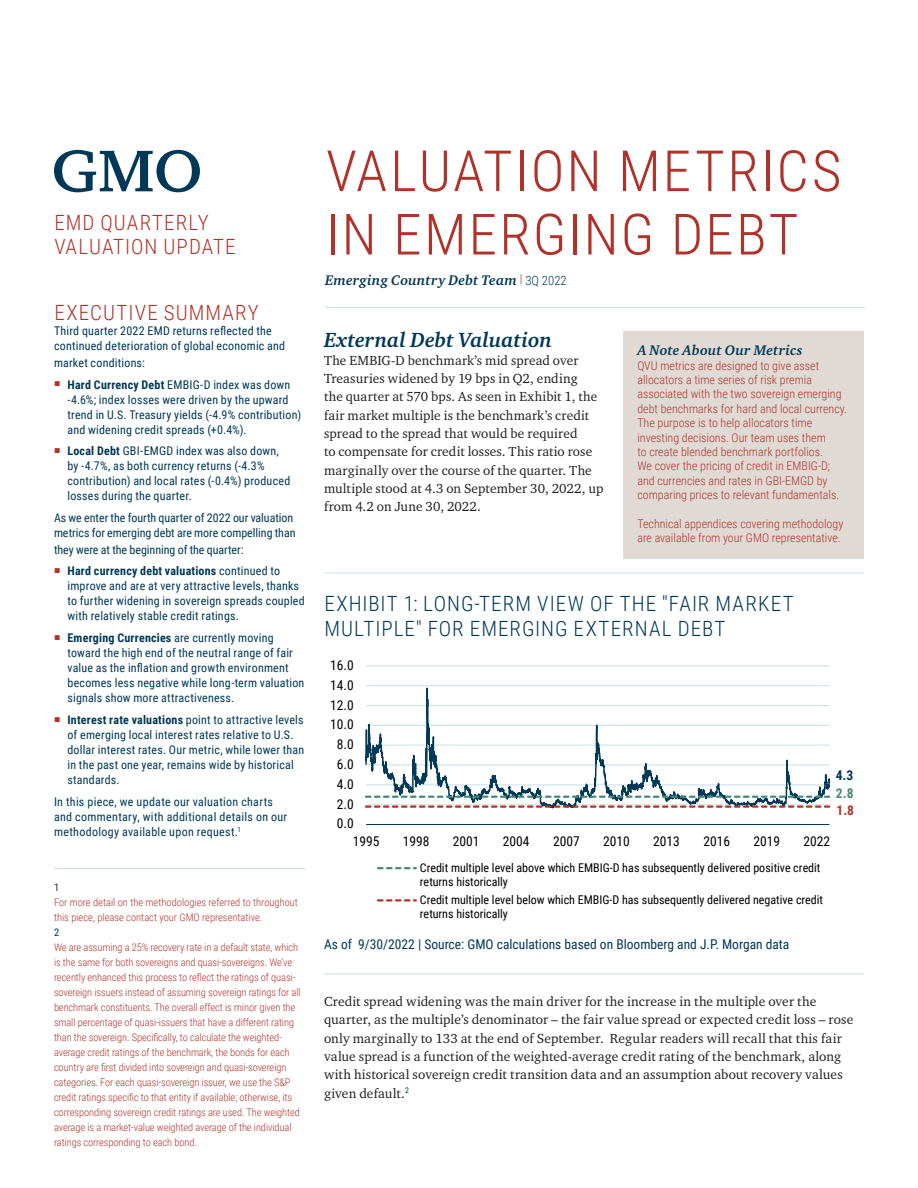
<style>
.page{position:relative;width:918px;height:1188px;background:#fff}
.page>*{position:absolute;margin:0;border:0;box-sizing:border-box;transform-origin:0 0}
.t1{font:300 57px/63.3px "Roboto Condensed";letter-spacing:.035em;color:#af332a}
.Chart_title{font:300 21px/24.3px "Roboto Condensed";letter-spacing:.05em;color:#013856}
.t2{font:300 21px/24.3px "Roboto Condensed";letter-spacing:.05em;color:#af332a}
.t3{font:italic 700 21px "Charter ITC Std";letter-spacing:.005em;color:#013856}
.t4{font:italic 700 14.25px "Charter ITC Std";letter-spacing:.015em;color:#013856}
.Body_copy{font:13.5px/18.3px "Charter ITC Std";letter-spacing:.01em;color:#231f20}
.t5{font:13.5px "Roboto Condensed";color:#000}
.Chart_disclosure{font:13.5px "Roboto Condensed";color:#013856}
.t6{font:700 13.5px/17.4px "Roboto Condensed";color:#013957;text-align:justify}
.Executive_Summary{font:12px/15px "Roboto Condensed";letter-spacing:.015em;color:#013856}
.Sidebar{font:300 12px/14.4px "Roboto Condensed";color:#af332a}
.t7{font:12px/14.4px "Roboto Condensed";letter-spacing:-.005em;color:#000}
.Executive_Summary-2{font:12px/15px "Roboto Condensed";letter-spacing:-.005em;color:#013856}
.Footnote{font:300 10.5px/15px "Roboto Condensed";letter-spacing:-.01em;color:#af332a}
.s1{font-weight:700}
.s2{font-weight:400;color:#013856}
.s3{font-family:"Roboto Condensed";font-weight:300;font-style:normal;font-size:12.3px;color:#af332a}
.s4{font-family:"Roboto Condensed";font-weight:300;font-style:normal;font-size:12.75px}
.s5{color:#478976}
.s6{color:#af332b}
</style>
<div class="page">
<svg style="left:54px;top:150px;width:146px;height:42px"></svg>
<hr style="left:324px;top:573px;width:540px;height:1px;background:#c8dfe9">
<hr style="left:324px;top:974px;width:540px;height:1px;background:#c8dfe9">
<hr style="left:325px;top:307px;width:540px;height:1px;background:#c8dfe9">
<hr style="left:54px;top:868px;width:252px;height:1px;background:#c8dfe9">
<svg style="left:366px;top:666px;width:464px;height:159px"></svg>
<svg style="left:366px;top:794px;width:464px;height:15px"></svg>
<svg style="left:378px;top:867px;width:38px;height:2px"></svg>
<svg style="left:378px;top:899px;width:38px;height:3px"></svg>
<div style="left:624px;top:331px;width:240px;height:227px;background:#e1dad4"></div>
<h2 class="t2" style="left:54px;top:209px;width:183px">EMD QUARTERLY<br>VALUATION UPDATE</h2>
<h3 class="t2" style="left:54px;top:300px;width:206px">EXECUTIVE SUMMARY</h3>
<p class="Executive_Summary" style="left:54px;top:323px;width:233px">Third quarter 2022 EMD returns reflected the continued deterioration of global economic and</p>
<p class="Executive_Summary" style="left:54px;top:355px;width:93px">market conditions:</p>
<p class="Executive_Summary" style="left:68px;top:377px;width:235px;text-indent:-14px"><sup>■</sup> <span class="s1">Hard Currency Debt</span> EMBIG-D index was down -4.6%; index losses were driven by the upward trend in U.S. Treasury yields (-4.9% contribution) and widening credit spreads (+0.4%).</p>
<p class="Executive_Summary" style="left:68px;top:443px;width:224px;text-indent:-14px"><sup>■</sup> <span class="s1">Local Debt</span> GBI-EMGD index was also down, by -4.7%, as both currency returns (-4.3% contribution) and local rates (-0.4%) produced losses during the quarter.</p>
<p class="Executive_Summary-2" style="left:54px;top:510px;width:243px">As we enter the fourth quarter of 2022 our valuation metrics for emerging debt are more compelling than</p>
<p class="Executive_Summary-2" style="left:54px;top:542px;width:191px">they were at the beginning of the quarter:</p>
<p class="Executive_Summary" style="left:68px;top:563px;width:239px;text-indent:-14px"><sup>■</sup> <span class="s1">Hard currency debt valuations</span> continued to improve and are at very attractive levels, thanks to further widening in sovereign spreads coupled with relatively stable credit ratings.</p>
<p class="Executive_Summary" style="left:68px;top:630px;width:238px;text-indent:-14px"><sup>■</sup> <span class="s1">Emerging Currencies</span> are currently moving toward the high end of the neutral range of fair value as the inflation and growth environment becomes less negative while long-term valuation signals show more attractiveness.</p>
<p class="Executive_Summary" style="left:68px;top:712px;width:238px;text-indent:-14px"><sup>■</sup> <span class="s1">Interest rate valuations</span> point to attractive levels of emerging local interest rates relative to U.S. dollar interest rates. Our metric, while lower than in the past one year, remains wide by historical standards.</p>
<p class="Executive_Summary" style="left:54px;top:794px;width:235px">In this piece, we update our valuation charts and commentary, with additional details on our methodology available upon request.<sup>1</sup></p>
<p class="Footnote" style="left:54px;top:879px;width:245px"><span class="s2">1<br></span>For more detail on the methodologies referred to throughout this piece, please contact your GMO representative.</p>
<p class="Footnote" style="left:54px;top:924px;width:248px"><span class="s2">2<br></span>We are assuming a 25% recovery rate in a default state, which is the same for both sovereigns and quasi-sovereigns. We’ve recently enhanced this process to reflect the ratings of quasi&shy;sovereign issuers instead of assuming sovereign ratings for all benchmark constituents. The overall effect is minor given the small percentage of quasi-issuers that have a different rating than the sovereign. Specifically, to calculate the weighted&shy;average credit ratings of the benchmark, the bonds for each country are first divided into sovereign and quasi-sovereign categories. For each quasi-sovereign issuer, we use the S&amp;P credit ratings specific to that entity if available; otherwise, its corresponding sovereign credit ratings are used. The weighted average is a market-value weighted average of the individual ratings corresponding to each bond.</p>
<h1 class="t1" style="left:326px;top:137px;width:517px">VALUATION METRICS<br>IN EMERGING DEBT</h1>
<h4 class="t4" style="left:325px;top:271px;width:243px">Emerging Country Debt Team <span class="s3">|</span> <span class="s4">3Q 2022</span></h4>
<h2 class="t3" style="left:324px;top:326px;width:230px">External Debt Valuation</h2>
<p class="Body_copy" style="left:324px;top:351px;width:281px">The EMBIG-D benchmark’s mid spread over Treasuries widened by 19 bps in Q2, ending<br>the quarter at 570 bps. As seen in Exhibit 1, the fair market multiple is the benchmark’s credit spread to the spread that would be required<br>to compensate for credit losses. This ratio rose marginally over the course of the quarter. The multiple stood at 4.3 on September 30, 2022, up from 4.2 on June 30, 2022.</p>
<h4 class="t4" style="left:637px;top:341px;width:167px">A Note About Our Metrics</h4>
<p class="Sidebar" style="left:637px;top:358px;width:211px">QVU metrics are designed to give asset allocators a time series of risk premia associated with the two sovereign emerging debt benchmarks for hard and local currency.<br>The purpose is to help allocators time investing decisions. Our team uses them<br>to create blended benchmark portfolios.<br>We cover the pricing of credit in EMBIG-D; and currencies and rates in GBI-EMGD by comparing prices to relevant fundamentals.</p>
<p class="Sidebar" style="left:637px;top:516px;width:207px">Technical appendices covering methodology are available from your GMO representative.</p>
<p class="Chart_title" style="left:324px;top:591px;width:471px">EXHIBIT 1: LONG-TERM VIEW OF THE "FAIR MARKET<br>MULTIPLE" FOR EMERGING EXTERNAL DEBT</p>
<p class="t5" style="left:330px;top:656px;width:25px">16.0</p>
<p class="t5" style="left:330px;top:676px;width:25px">14.0</p>
<p class="t5" style="left:330px;top:695px;width:25px">12.0</p>
<p class="t5" style="left:330px;top:715px;width:25px">10.0</p>
<p class="t5" style="left:337px;top:735px;width:18px">8.0</p>
<p class="t5" style="left:337px;top:755px;width:18px">6.0</p>
<p class="t5" style="left:337px;top:775px;width:18px">4.0</p>
<p class="t5" style="left:337px;top:794px;width:18px">2.0</p>
<p class="t5" style="left:337px;top:814px;width:18px">0.0</p>
<p class="t6" style="left:836px;top:766px;width:20px">4.3<br><span class="s5">2.8<br></span><span class="s6">1.8</span></p>
<p class="t5" style="left:353px;top:832px;width:28px">1995</p>
<p class="t5" style="left:403px;top:832px;width:28px">1998</p>
<p class="t5" style="left:453px;top:832px;width:28px">2001</p>
<p class="t5" style="left:503px;top:832px;width:28px">2004</p>
<p class="t5" style="left:553px;top:832px;width:28px">2007</p>
<p class="t5" style="left:603px;top:832px;width:28px">2010</p>
<p class="t5" style="left:653px;top:832px;width:28px">2013</p>
<p class="t5" style="left:703px;top:832px;width:28px">2016</p>
<p class="t5" style="left:753px;top:832px;width:28px">2019</p>
<p class="t5" style="left:804px;top:832px;width:28px">2022</p>
<p class="t7" style="left:420px;top:860px;width:402px">Credit multiple level above which EMBIG-D has subsequently delivered positive credit returns historically</p>
<p class="t7" style="left:420px;top:892px;width:404px">Credit multiple level below which EMBIG-D has subsequently delivered negative credit returns historically</p>
<p class="Chart_disclosure" style="left:324px;top:935px;width:467px">As of 9/30/2022 | Source: GMO calculations based on Bloomberg and J.P. Morgan data</p>
<p class="Body_copy" style="left:324px;top:992px;width:531px">Credit spread widening was the main driver for the increase in the multiple over the quarter, as the multiple’s denominator – the fair value spread or expected credit loss – rose only marginally to 133 at the end of September. Regular readers will recall that this fair value spread is a function of the weighted-average credit rating of the benchmark, along with historical sovereign credit transition data and an assumption about recovery values given default.<sup>2</sup></p>
</div>
